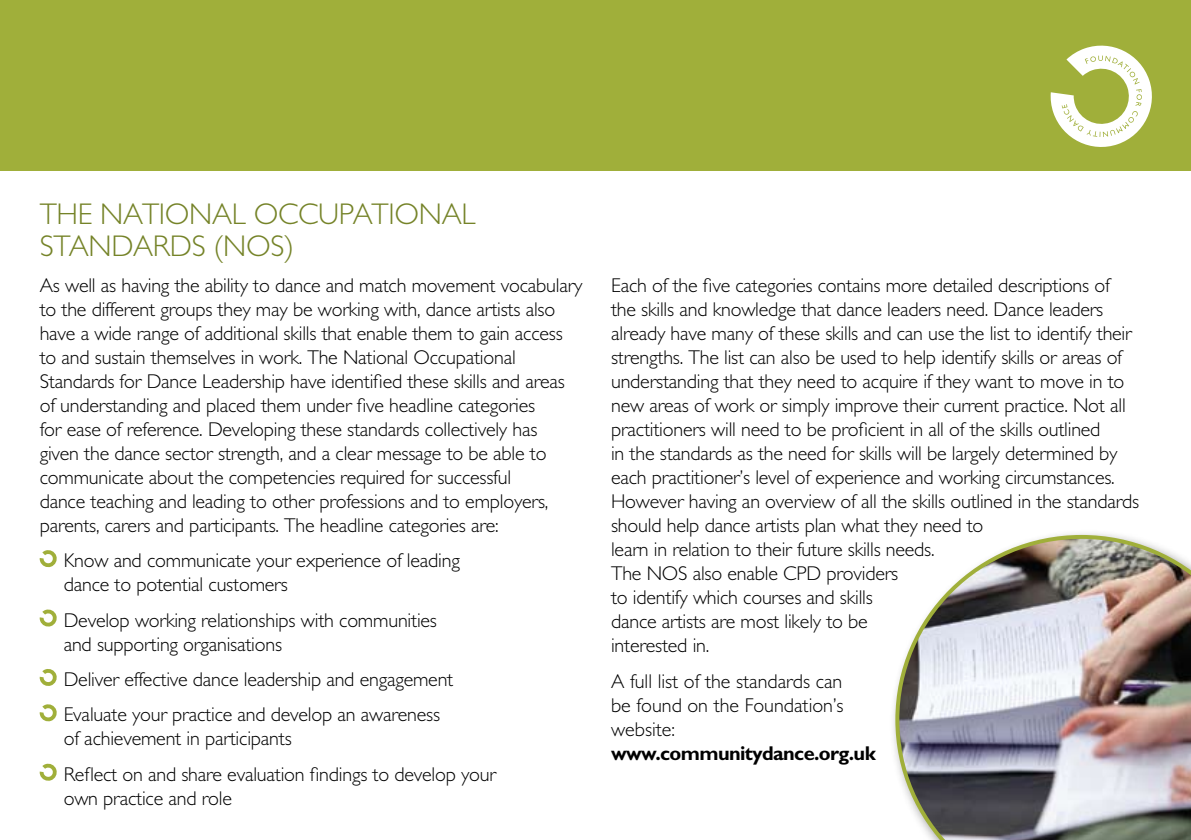
<style>
.page{position:relative;width:1191px;height:840px;background:#fff}
.page>*{position:absolute;margin:0;border:0;box-sizing:border-box;transform-origin:0 0}
.t1{font:300 30px "Gill Sans";letter-spacing:-.01em;color:#758328}
.t2{font:300 20px/24px "Gill Sans";letter-spacing:-.01em;color:#000}
.t3{font:700 20px "Gill Sans";letter-spacing:-.03em;color:#000}
</style>
<div class="page">
<svg style="left:40px;top:550px;width:17px;height:18px"></svg>
<svg style="left:40px;top:609px;width:17px;height:18px"></svg>
<svg style="left:40px;top:669px;width:17px;height:17px"></svg>
<svg style="left:40px;top:704px;width:17px;height:18px"></svg>
<svg style="left:40px;top:763px;width:17px;height:18px"></svg>
<div style="left:0;top:0;width:1191px;height:170px;background:#a0af3a"></div>
<img style="left:895px;top:534px;width:296px;height:305px">
<svg style="left:1050px;top:46px;width:101px;height:101px"></svg>
<h1 class="t1" style="left:40px;top:197px;width:81px">THE NATIONA</h1>
<h1 class="t1" style="left:232px;top:197px;width:105px">L OCCUPATIONA</h1>
<h1 class="t1" style="left:461px;top:197px;width:16px">L</h1>
<h1 class="t1" style="left:40px;top:229px;width:34px">STAN</h1>
<h1 class="t1" style="left:111px;top:229px;width:184px">DARDS (NOS)</h1>
<p class="t2" style="left:40px;top:273px;width:544px">As well as having the ability to dance and match movement vocabulary to the different groups they may be working with, dance artists also have a wide range of additional skills that enable them to gain access to and sustain themselves in work. The N ational Occupational Standards for Dance Leadership have identified these skills and areas of understanding and placed them under five headline categories<br>for ease of reference. Developing these standards collectively has<br>given the dance sector strength, and a clear message to be able to communicate about the competencies required for successful<br>dance teaching and leading to other professions and to employers, parents, carers and participants. The headline categories are:</p>
<p class="t2" style="left:64px;top:548px;width:398px">Know and communicate your experience of leading dance to potential customers</p>
<p class="t2" style="left:64px;top:607px;width:375px">Develop working relationships with communities and supporting organisations</p>
<p class="t2" style="left:64px;top:661px;width:391px;line-height:35.4px">Deliver effective dance leadership and engagement<br>Evaluate your practice and develop an awareness</p>
<p class="t2" style="left:64px;top:720px;width:434px;line-height:35.4px">of achievement in participants<br>Reflect on and share evaluation findings to develop your</p>
<p class="t2" style="left:64px;top:785px;width:170px">own practice and role</p>
<p class="t2" style="left:611px;top:273px;width:529px">Each of the five categories contains more detailed descriptions of the skills and knowledge that dance leaders need. Dance leaders already have many of these skills and can use the list to identify their strengths. The list can also be used to help identify skills or areas of understanding that they need to acquire if they want to move in to new areas of work or simply improve their current practice. N ot all practitioners will need to be proficient in all of the skills outlined<br>in the standards as the need for skills will be largely determined by each practitioner’s level of experience and working circumstances.<br>However having an overview of all the skills outlined in the standards should help dance artists plan what they need to<br>learn in relation to their future skills needs.<br>The NOS also enable CPD providers<br>to identify which courses and skills<br>dance artists are most likely to be<br>interested in.</p>
<p class="t2" style="left:611px;top:668px;width:234px;text-align:justify">A full list of the standards can be found on the Foundation’s website:</p>
<p class="t3" style="left:611px;top:740px;width:266px">www.communitydance.org.uk</p>
</div>
